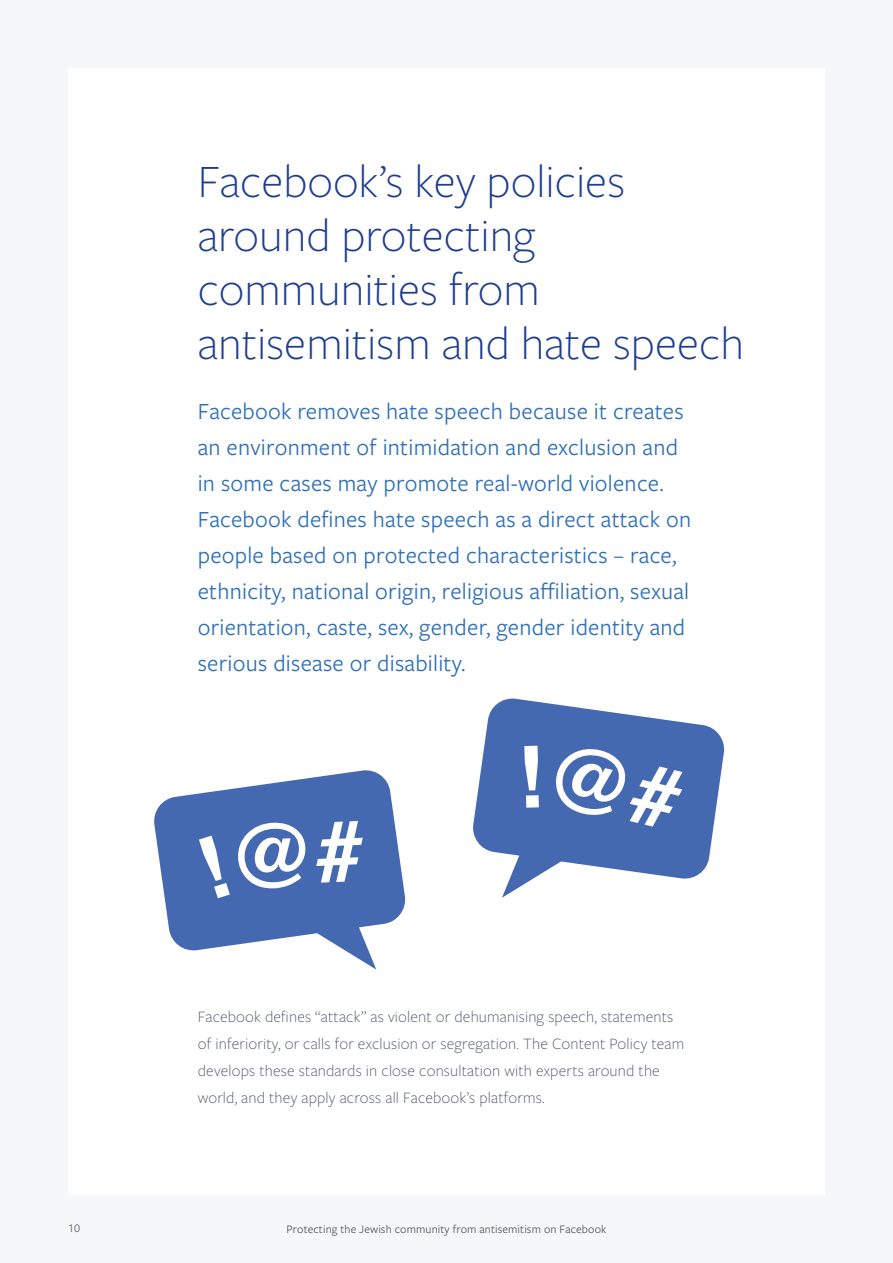
<style>
.page{position:relative;width:893px;height:1263px;background:#f6f7f9}
.page>*{position:absolute;margin:0;border:0;box-sizing:border-box;transform-origin:0 0}
.t1{font:300 48px/54px "Freight Sans Pro";color:#1d3d90}
.t2{font:24px/36px "Freight Sans Pro";letter-spacing:.01em;color:#2e6fb6}
.t3{font:300 16.5px/27px "Freight Sans Pro";letter-spacing:.01em;color:#4f5665}
.t4{font:12px "Freight Sans Pro";letter-spacing:.01em;color:#4f5665}
</style>
<div class="page">
<div style="left:68px;top:68px;width:757px;height:1127px;background:#fff"></div>
<svg style="left:473px;top:698px;width:252px;height:200px;fill:#4469b0"></svg>
<svg style="left:524px;top:746px;width:15px;height:62px"></svg>
<svg style="left:555px;top:748px;width:127px;height:78px"></svg>
<svg style="left:154px;top:770px;width:252px;height:199px;fill:#4469b0"></svg>
<svg style="left:199px;top:836px;width:31px;height:62px"></svg>
<svg style="left:238px;top:822px;width:68px;height:67px"></svg>
<svg style="left:316px;top:821px;width:47px;height:62px"></svg>
<h1 class="t1" style="left:198px;top:152px;width:548px">Facebook’s key policies around protecting communities from antisemitism and hate speech</h1>
<p class="t2" style="left:198px;top:392px;width:495px">Facebook removes hate speech because it creates an environment of intimidation and exclusion and in some cases may promote real-world violence.<br>Facebook defines hate speech as a direct attack on people based on protected characteristics – race, ethnicity, national origin, religious affiliation, sexual orientation, caste, sex, gender, gender identity and serious disease or disability.</p>
<p class="t3" style="left:198px;top:1002px;width:488px">Facebook defines “attack” as violent or dehumanising speech, statements of inferiority, or calls for exclusion or segregation. The Content Policy team develops these standards in close consultation with experts around the world, and they apply across all Facebook’s platforms.</p>
<p class="t4" style="left:68px;top:1220px;width:14px">10</p>
<p class="t4" style="left:287px;top:1221px;width:321px">Protecting the Jewish community from antisemitism on Facebook</p>
</div>
